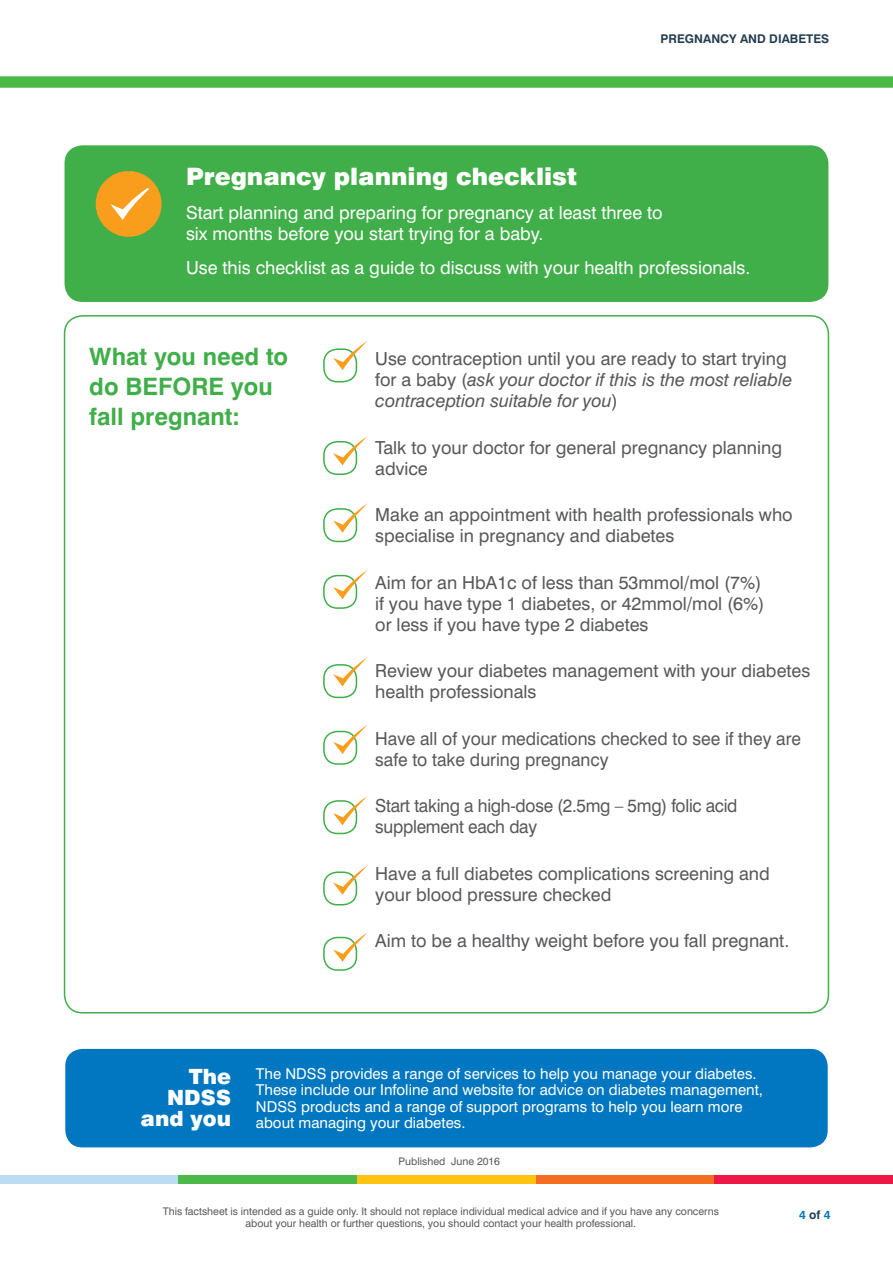
<style>
.page{position:relative;width:893px;height:1263px;background:#fff}
.page>*{position:absolute;margin:0;border:0;box-sizing:border-box;transform-origin:0 0}
.t1{font:700 24px/30px "Swiss 721 BT";color:#40ae49}
.t2{font:900 24px "Swiss 721 BT";color:#fff}
.t3{font:900 21px/21px "Swiss 721 BT";color:#fff;text-align:right}
.t4{font:18px/21px "Swiss 721 BT";color:#57585a}
.t5{font:18px/21px "Swiss 721 BT";color:#fff}
.t6{font:italic 18px/21px "Swiss 721 BT";color:#57585a}
.t7{font:18px/21px "Swiss 721 BT";color:#57585a;scale:.96 1}
.t8{font:15px/16.5px "Swiss 721 BT";color:#fff}
.t9{font:700 12px "Swiss 721 BT";color:#233d50}
.t10{font:700 12px "Swiss 721 BT";color:#0077c0}
.t11{font:10.5px/12px "Swiss 721 BT";color:#57585a;text-align:center}
.s1{font-style:normal}
.s2{color:#233d50}
</style>
<div class="page">
<div style="left:357px;top:1176px;width:179px;height:8px;background:#fec210"></div>
<div style="left:0;top:1176px;width:179px;height:8px;background:#bcdcf3"></div>
<div style="left:179px;top:1176px;width:178px;height:8px;background:#4cb848"></div>
<div style="left:536px;top:1176px;width:178px;height:8px;background:#f36e21"></div>
<div style="left:714px;top:1176px;width:179px;height:8px;background:#ed1845"></div>
<div style="left:65px;top:1048px;width:763px;height:100px;background:#0077c0;border-radius:18px"></div>
<div style="left:64px;top:1047px;width:765px;height:102px;border:2px solid #fff;border-radius:18px"></div>
<div style="left:0;top:77px;width:893px;height:10px;background:#4cb848"></div>
<div style="left:65px;top:145px;width:763px;height:157px;background:#40ae49;border-radius:18px"></div>
<div style="left:323px;top:348px;width:34px;height:34px;border:2px solid #40ae49;border-radius:14px"></div>
<div style="left:323px;top:441px;width:34px;height:34px;border:2px solid #40ae49;border-radius:14px"></div>
<div style="left:323px;top:508px;width:34px;height:34px;border:2px solid #40ae49;border-radius:14px"></div>
<div style="left:323px;top:575px;width:34px;height:34px;border:2px solid #40ae49;border-radius:14px"></div>
<div style="left:323px;top:664px;width:34px;height:34px;border:2px solid #40ae49;border-radius:14px"></div>
<div style="left:323px;top:731px;width:34px;height:34px;border:2px solid #40ae49;border-radius:14px"></div>
<div style="left:323px;top:800px;width:34px;height:34px;border:2px solid #40ae49;border-radius:14px"></div>
<div style="left:323px;top:871px;width:34px;height:34px;border:2px solid #40ae49;border-radius:14px"></div>
<div style="left:323px;top:937px;width:34px;height:34px;border:2px solid #40ae49;border-radius:14px"></div>
<svg style="left:333px;top:340px;width:35px;height:30px"></svg>
<svg style="left:333px;top:436px;width:35px;height:29px"></svg>
<svg style="left:333px;top:503px;width:35px;height:30px"></svg>
<svg style="left:333px;top:570px;width:35px;height:29px"></svg>
<svg style="left:333px;top:657px;width:35px;height:29px"></svg>
<svg style="left:333px;top:724px;width:35px;height:30px"></svg>
<svg style="left:333px;top:796px;width:35px;height:29px"></svg>
<svg style="left:333px;top:865px;width:35px;height:30px"></svg>
<svg style="left:333px;top:932px;width:35px;height:30px"></svg>
<div style="left:96px;top:171px;width:66px;height:66px;background:#f89e1c;border-radius:50%"></div>
<svg style="left:111px;top:189px;width:38px;height:31px"></svg>
<p class="t9" style="left:660px;top:31px;width:170px">PREGNANCY AND DIABETES</p>
<h1 class="t2" style="left:186px;top:162px;width:393px">Pregnancy planning checklist</h1>
<p class="t5" style="left:186px;top:202px;width:478px">Start planning and preparing for pregnancy at least three to six months before you start trying for a baby.</p>
<p class="t5" style="left:186px;top:256px;width:566px">Use this checklist as a guide to discuss with your health professionals.</p>
<h1 class="t1" style="left:89px;top:341px;width:200px">What you need to do BEFORE you fall pregnant:</h1>
<p class="t6" style="left:375px;top:348px;width:419px"><span class="s1">Use contraception until you are ready to start trying for a baby (</span>ask your doctor if this is the most reliable contraception suitable for you<span class="s1">)</span></p>
<p class="t4" style="left:375px;top:437px;width:408px">Talk to your doctor for general pregnancy planning advice</p>
<p class="t4" style="left:375px;top:504px;width:419px">Make an appointment with health professionals who specialise in pregnancy and diabetes</p>
<p class="t4" style="left:375px;top:572px;width:391px">Aim for an HbA1c of less than 53mmol/mol (7%) if you have type 1 diabetes, or 42mmol/mol (6%) or less if you have type 2 diabetes</p>
<p class="t4" style="left:375px;top:660px;width:437px">Review your diabetes management with your diabetes health professionals</p>
<p class="t4" style="left:375px;top:728px;width:427px">Have all of your medications checked to see if they are safe to take during pregnancy</p>
<p class="t7" style="left:375px;top:795px;width:379px">Start taking a high-dose (2.5mg – 5mg) folic acid supplement each day</p>
<p class="t4" style="left:375px;top:863px;width:396px">Have a full diabetes complications screening and your blood pressure checked</p>
<p class="t4" style="left:375px;top:930px;width:415px">Aim to be a healthy weight before you fall pregnant.</p>
<p class="t3" style="left:141px;top:1065px;width:92px">The<br>NDSS and you</p>
<p class="t8" style="left:256px;top:1065px;width:509px">The NDSS provides a range of services to help you manage your diabetes.<br>These include our Infoline and website for advice on diabetes management, NDSS products and a range of support programs to help you learn more about managing your diabetes.</p>
<p class="t11" style="left:399px;top:1155px;width:103px">Published June 2016</p>
<p class="t11" style="left:163px;top:1205px;width:558px">This factsheet is intended as a guide only. It should not replace individual medical advice and if you have any concerns about your health or further questions, you should contact your health professional.</p>
<p class="t10" style="left:799px;top:1207px;width:33px">4 <span class="s2">of</span> 4</p>
</div>
